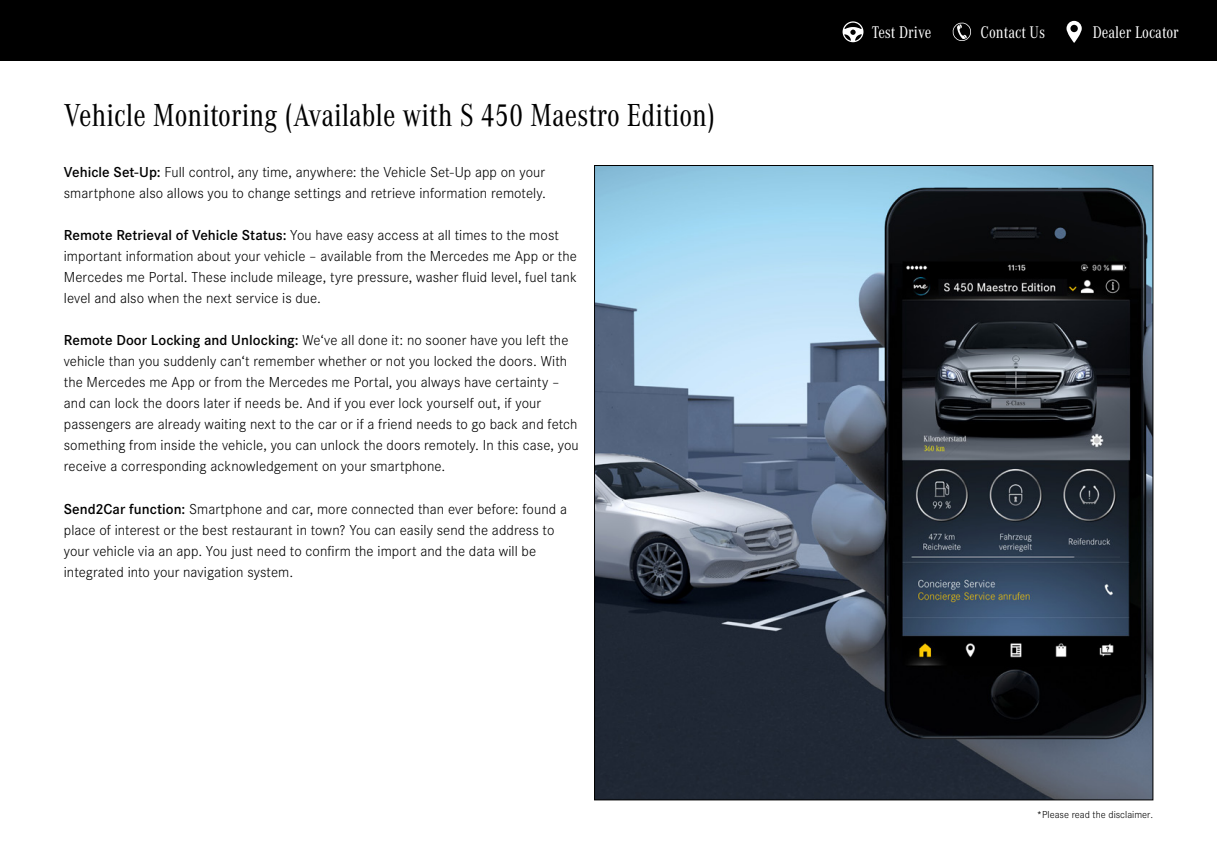
<style>
.page{position:relative;width:1217px;height:864px;background:#fff}
.page>*{position:absolute;margin:0;border:0;box-sizing:border-box;transform-origin:0 0}
.t1{font:33px "Corporate A Con";color:#000}
.t2{font:17.55px "Corporate A Con";color:#fff}
.t3{font:300 15px/21px "Corporate S";letter-spacing:.005em;color:#000}
.t4{font:300 10.5px "Corporate S";color:#000}
.s1{font-weight:600}
</style>
<div class="page">
<div style="left:0;top:0;width:1216px;height:61px;background:#000"></div>
<svg style="left:842px;top:21px;width:21px;height:21px"></svg>
<svg style="left:1066px;top:21px;width:15px;height:22px"></svg>
<svg style="left:952px;top:22px;width:19px;height:19px"></svg>
<img style="left:596px;top:167px;width:554px;height:630px">
<h1 class="t1" style="left:64px;top:97px;width:653px">Vehicle Monitoring (Available with S 450 Maestro Edition)</h1>
<p class="t3" style="left:64px;top:161px;width:483px"><span class="s1">Vehicle Set-Up:</span> Full control, any time, anywhere: the Vehicle Set-Up app on your smartphone also allows you to change settings and retrieve information remotely.</p>
<p class="t3" style="left:64px;top:224px;width:514px"><span class="s1">Remote Retrieval of Vehicle Status:</span> You have easy access at all times to the most important information about your vehicle – available from the Mercedes me App or the Mercedes me Portal. These include mileage, tyre pressure, washer fluid level, fuel tank level and also when the next service is due.</p>
<p class="t3" style="left:64px;top:330px;width:516px"><span class="s1">Remote Door Locking and Unlocking:</span> We‘ve all done it: no sooner have you left the vehicle than you suddenly can‘t remember whether or not you locked the doors. With the Mercedes me App or from the Mercedes me Portal, you always have certainty – and can lock the doors later if needs be. And if you ever lock yourself out, if your passengers are already waiting next to the car or if a friend needs to go back and fetch something from inside the vehicle, you can unlock the doors remotely. In this case, you receive a corresponding acknowledgement on your smartphone.</p>
<p class="t3" style="left:64px;top:498px;width:504px"><span class="s1">Send2Car function:</span> Smartphone and car, more connected than ever before: found a place of interest or the best restaurant in town? You can easily send the address to your vehicle via an app. You just need to confirm the import and the data will be integrated into your navigation system.</p>
<p class="t2" style="left:871px;top:23px;width:61px">Test Drive</p>
<p class="t2" style="left:980px;top:23px;width:66px">Contact Us</p>
<p class="t2" style="left:1092px;top:23px;width:87px">Dealer Locator</p>
<p class="t4" style="left:1036px;top:808px;width:118px">*Please read the disclaimer.</p>
</div>
